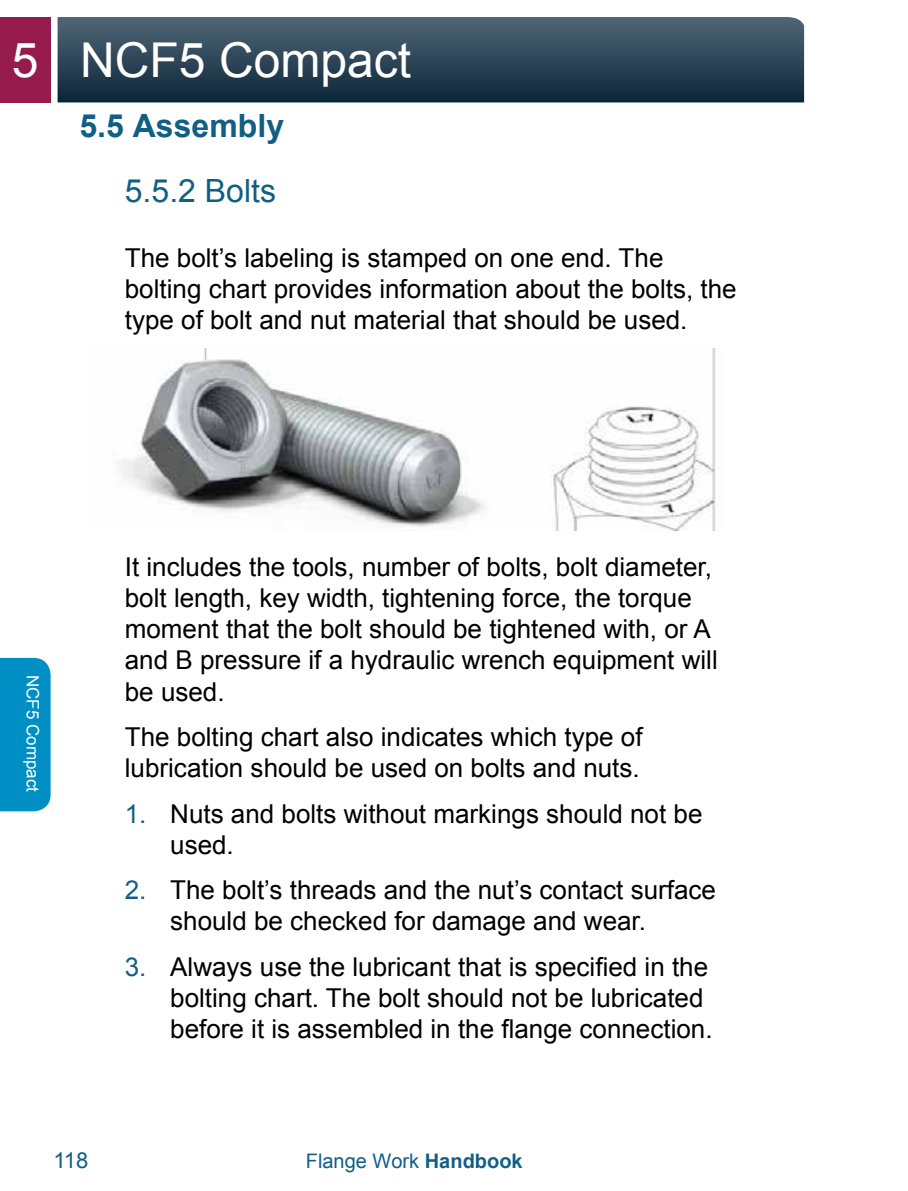
<style>
.page{position:relative;width:908px;height:1191px;background:#fff}
.page>*{position:absolute;margin:0;border:0;box-sizing:border-box;transform-origin:0 0}
.t1{font:48px "Arial";color:#fff}
.t2{font:700 32px "Arial";color:#115f85}
.t3{font:32px "Arial";color:#115f85}
.t4{font:26px/31.2px "Arial";color:#000}
.t5{font:22px "Arial";color:#115f85}
.t6{font:20px "Arial";color:#115f85}
.t7{font:17px "Arial";color:#fff}
.s1{color:#115f85}
.s2{font-weight:700}
</style>
<div class="page">
<div style="left:0;top:17px;width:51px;height:85px;background:#951b4d"></div>
<svg style="left:58px;top:17px;width:745px;height:85px;background:#2d4657"></svg>
<div style="left:0;top:658px;width:51px;height:153px;background:#008fc5"></div>
<img style="left:119px;top:349px;width:598px;height:181px">
<h1 class="t1" style="left:12px;top:29px;width:400px">5 NCF5 Compact</h1>
<p class="t2" style="left:79px;top:104px;width:206px">5.5 Assembly</p>
<p class="t3" style="left:125px;top:170px;width:153px">5.5.2 Bolts</p>
<p class="t4" style="left:125px;top:242px;width:613px">The bolt’s labeling is stamped on one end. The bolting chart provides information about the bolts, the type of bolt and nut material that should be used.</p>
<p class="t7" style="left:44px;top:675px;width:119px;rotate:90deg">NCF5 Compact</p>
<p class="t4" style="left:125px;top:551px;width:594px">It includes the tools, number of bolts, bolt diameter, bolt length, key width, tightening force, the torque moment that the bolt should be tightened with, or A and B pressure if a hydraulic wrench equipment will be used.</p>
<p class="t4" style="left:125px;top:721px;width:519px">The bolting chart also indicates which type of lubrication should be used on bolts and nuts.</p>
<p class="t4" style="left:170px;top:798px;width:533px;text-indent:-45px"><span class="s1">1.</span> Nuts and bolts without markings should not be used.</p>
<p class="t4" style="left:170px;top:875px;width:547px;text-indent:-45px"><span class="s1">2.</span> The bolt’s threads and the nut’s contact surface should be checked for damage and wear.</p>
<p class="t4" style="left:170px;top:951px;width:543px;text-indent:-45px"><span class="s1">3.</span> Always use the lubricant that is specified in the bolting chart. The bolt should not be lubricated before it is assembled in the flange connection.</p>
<p class="t5" style="left:53px;top:1145px;width:37px">118</p>
<p class="t6" style="left:306px;top:1147px;width:218px">Flange Work <span class="s2">Handbook</span></p>
</div>
